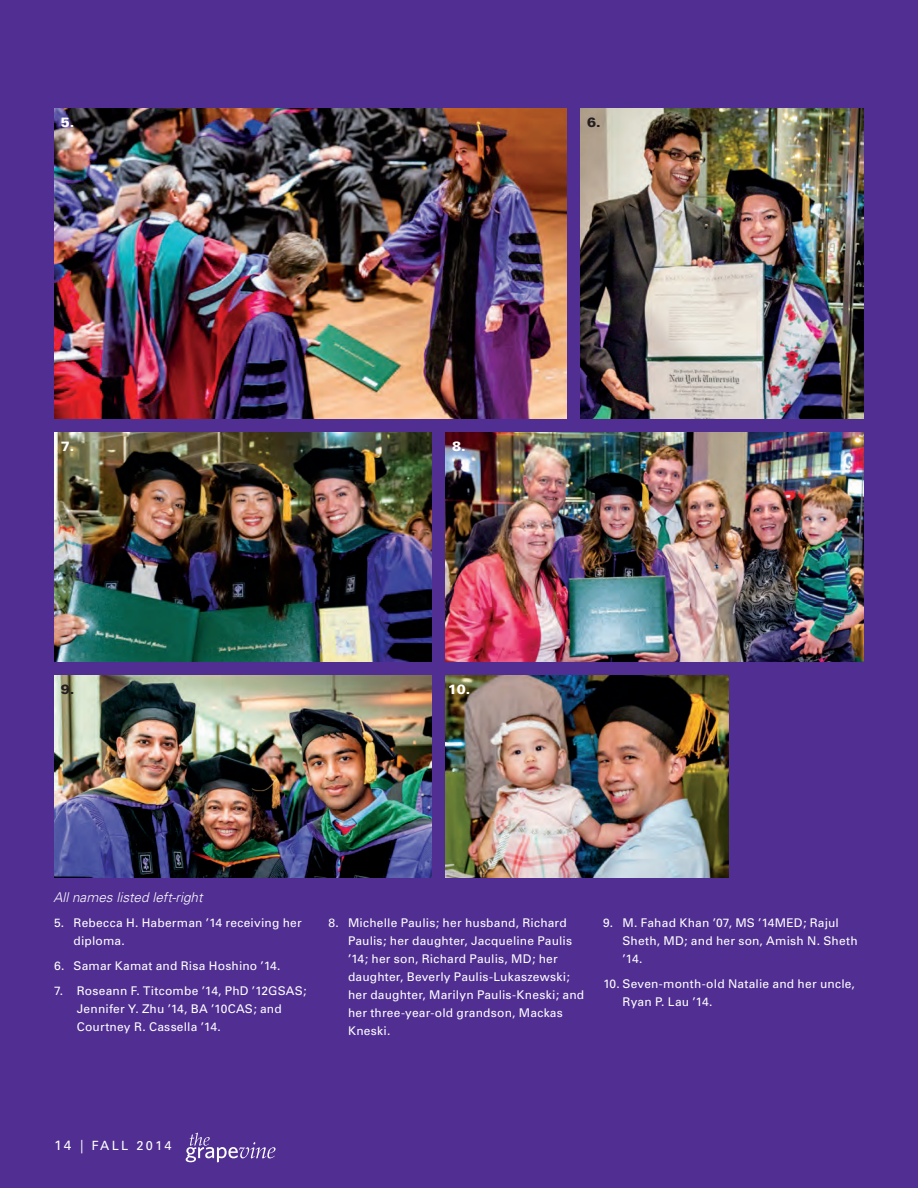
<style>
.page{position:relative;width:918px;height:1188px;background:#502e92}
.page>*{position:absolute;margin:0;border:0;box-sizing:border-box;transform-origin:0 0}
.News_Subhead{font:italic 300 13.5px "Univers";color:#fff}
.News_Subhead-2{font:900 13.5px "Univers";color:#fff}
.News_Subhead-3{font:900 13.5px "Univers";color:#231f20}
.t1{font:12.75px "Univers";letter-spacing:.18em;color:#fff}
.News_Subhead-4{font:12px/18px "Univers";letter-spacing:.015em;color:#fff}
.s1{font-size:13.5px}
</style>
<div class="page">
<img style="left:446px;top:432px;width:418px;height:230px">
<img style="left:54px;top:432px;width:378px;height:230px">
<img style="left:580px;top:108px;width:284px;height:310px">
<img style="left:54px;top:675px;width:378px;height:203px">
<img style="left:54px;top:108px;width:513px;height:310px">
<img style="left:446px;top:675px;width:283px;height:203px">
<svg style="left:186px;top:1133px;width:90px;height:29px"></svg>
<p class="News_Subhead-2" style="left:61px;top:114px;width:15px">5.</p>
<p class="News_Subhead-3" style="left:587px;top:114px;width:15px">6.</p>
<p class="News_Subhead-2" style="left:61px;top:438px;width:15px">7.</p>
<p class="News_Subhead-2" style="left:452px;top:438px;width:15px">8.</p>
<p class="News_Subhead-3" style="left:61px;top:681px;width:15px">9.</p>
<p class="News_Subhead-2" style="left:448px;top:681px;width:24px">10.</p>
<p class="News_Subhead" style="left:53px;top:889px;width:151px">All names listed left-right</p>
<p class="News_Subhead-4" style="left:74px;top:914px;width:230px;text-indent:-20px">5. Rebecca H. Haberman ’14 receiving her diploma.</p>
<p class="News_Subhead-4" style="left:54px;top:957px;width:228px">6. Samar Kamat and Risa Hoshino ’14.</p>
<p class="News_Subhead-4" style="left:77px;top:981px;width:231px;text-indent:-23px">7. Roseann F. Titcombe ’14, PhD ’12GSAS;<br>Jennifer Y. Zhu ’14, BA ’10CAS; and<br>Courtney R. Cassella ’14.</p>
<p class="News_Subhead-4" style="left:348px;top:914px;width:238px;text-indent:-20px">8. Michelle Paulis; her husband, Richard Paulis; her daughter, Jacqueline Paulis ’14; her son, Richard Paulis, MD; her daughter, Beverly Paulis-Lukaszewski; her daughter, Marilyn Paulis-Kneski; and her three-year-old grandson, Mackas Kneski.</p>
<p class="News_Subhead-4" style="left:622px;top:914px;width:237px;text-indent:-20px">9. M. Fahad Khan ’07, MS ’14MED; Rajul<br>Sheth, MD; and her son, Amish N. Sheth ’14.</p>
<p class="News_Subhead-4" style="left:622px;top:975px;width:234px;text-indent:-20px">10. Seven-month-old Natalie and her uncle,<br>Ryan P. Lau ’14.</p>
<p class="t1" style="left:54px;top:1138px;width:119px"><span class="s1">14 |</span> FALL 2014</p>
</div>
